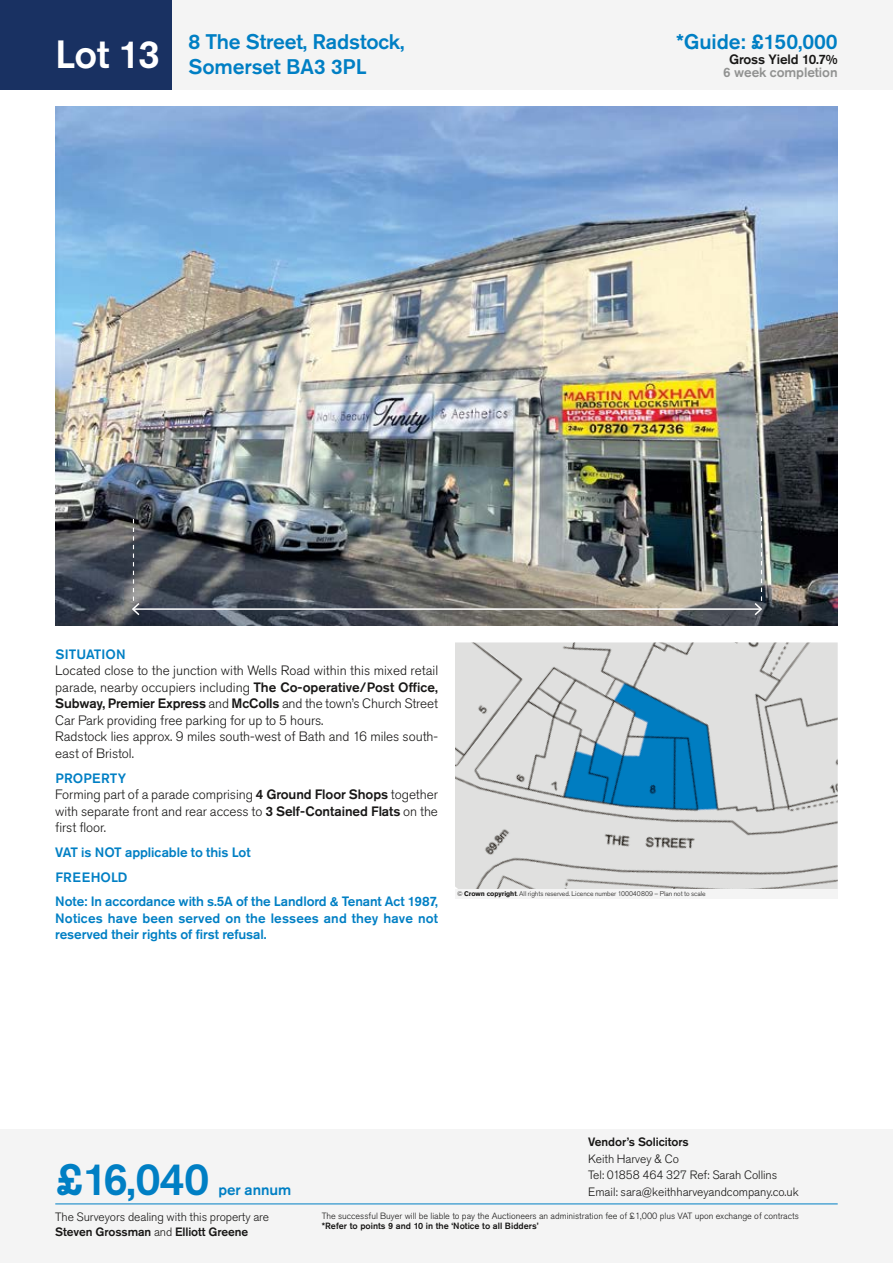
<style>
.page{position:relative;width:893px;height:1263px;background:#fff}
.page>*{position:absolute;margin:0;border:0;box-sizing:border-box;transform-origin:0 0}
.t1{font:500 45px "Akzidenz Grotesk Pro";color:#007fc4}
.t2{font:500 39px "Akzidenz Grotesk Pro";color:#fff}
.t3{font:500 21px/25.2px "Akzidenz Grotesk Pro";letter-spacing:-.005em;color:#007fc4}
.t4{font:500 15px "Akzidenz Grotesk Pro";letter-spacing:-.005em;color:#007fc4}
.t5{font:300 13.5px/16.5px "Akzidenz Grotesk Pro";letter-spacing:-.005em;color:#181716}
.t6{font:500 13.5px/24.8px "Akzidenz Grotesk Pro";letter-spacing:-.005em;color:#007fc4}
.t7{font:500 13.5px "Akzidenz Grotesk Pro";letter-spacing:-.005em;color:#181716}
.t8{font:500 13.5px "Akzidenz Grotesk Pro";letter-spacing:-.005em;color:#919291}
.t9{font:300 12px/16.5px "Akzidenz Grotesk Pro";letter-spacing:-.005em;color:#181716}
.t10{font:500 12px "Akzidenz Grotesk Pro";letter-spacing:-.005em;color:#181716}
.t11{font:300 9px "Akzidenz Grotesk Pro";color:#181716}
.t12{font:500 9px "Akzidenz Grotesk Pro";color:#181716}
.t13{font:300 6.75px "Akzidenz Grotesk Pro";letter-spacing:-.005em;color:#181716}
.s1{font-weight:500}
.s2{font-weight:500;color:#007fc4}
.s3{font-weight:700}
</style>
<div class="page">
<div style="left:0;top:0;width:893px;height:89px;background:#f4f4f4"></div>
<div style="left:0;top:1129px;width:893px;height:134px;background:#f4f4f4"></div>
<div style="left:0;top:0;width:171px;height:89px;background:#193162"></div>
<hr style="left:55px;top:1203px;width:783px;height:1px;background:#007fc4">
<img style="left:55px;top:106px;width:783px;height:520px">
<hr style="left:133px;top:608px;width:628px;height:2px;background:#fff">
<svg style="left:131px;top:519px;width:10px;height:98px"></svg>
<svg style="left:753px;top:517px;width:10px;height:100px"></svg>
<img style="left:455px;top:642px;width:383px;height:247px">
<div style="left:455px;top:889px;width:383px;height:9px;background:#f4f4f4"></div>
<h2 class="t2" style="left:55px;top:29px;width:106px">Lot 13</h2>
<h3 class="t3" style="left:189px;top:29px;width:218px">8 The Street, Radstock,<br>Somerset BA3 3PL</h3>
<h3 class="t3" style="left:676px;top:29px;width:163px">*Guide: £150,000</h3>
<p class="t7" style="left:729px;top:50px;width:110px">Gross Yield 10.7%</p>
<p class="t8" style="left:723px;top:64px;width:116px">6 week completion</p>
<p class="t6" style="left:55px;top:642px;width:72px">SITUATION</p>
<p class="t5" style="left:55px;top:662px;width:384px">Located close to the junction with Wells Road within this mixed retail parade, nearby occupiers including <span class="s1">The Co-operative/Post Office, Subway, Premier Express</span> and <span class="s1">McColls</span> and the town’s Church Street Car Park providing free parking for up to 5 hours.<br>Radstock lies approx. 9 miles south-west of Bath and 16 miles south&shy;east of Bristol.</p>
<p class="t5" style="left:55px;top:770px;width:384px"><span class="s2">PROPERTY<br></span>Forming part of a parade comprising <span class="s1">4 Ground Floor Shops</span> together with separate front and rear access to <span class="s1">3 Self-Contained Flats</span> on the first floor.</p>
<p class="t6" style="left:55px;top:840px;width:384px">VAT is NOT applicable to this Lot<br>FREEHOLD<br>Note: In accordance with s.5A of the Landlord &amp; Tenant Act 1987,</p>
<p class="t6" style="left:55px;top:910px;width:384px;line-height:16.5px">Notices have been served on the lessees and they have not reserved their rights of first refusal.</p>
<p class="t13" style="left:457px;top:889px;width:250px">© <span class="s3">Crown copyright</span>. All rights reserved. Licence number 100040809 – Plan not to scale</p>
<h1 class="t1" style="left:55px;top:1150px;width:155px">£16,040</h1>
<p class="t4" style="left:219px;top:1180px;width:74px">per annum</p>
<p class="t10" style="left:588px;top:1134px;width:102px">Vendor’s Solicitors</p>
<p class="t9" style="left:588px;top:1150px;width:212px">Keith Harvey &amp; Co<br>Tel: 01858 464 327 Ref: Sarah Collins<br>Email: sara@keithharveyandcompany.co.uk</p>
<p class="t9" style="left:55px;top:1209px;width:215px;line-height:15px">The Surveyors dealing with this property are<br><span class="s1">Steven Grossman</span> and <span class="s1">Elliott Greene</span></p>
<p class="t11" style="left:322px;top:1209px;width:479px">The successful Buyer will be liable to pay the Auctioneers an administration fee of £1,000 plus VAT upon exchange of contracts</p>
<p class="t12" style="left:322px;top:1220px;width:218px">*Refer to points 9 and 10 in the ‘Notice to all Bidders’</p>
</div>
